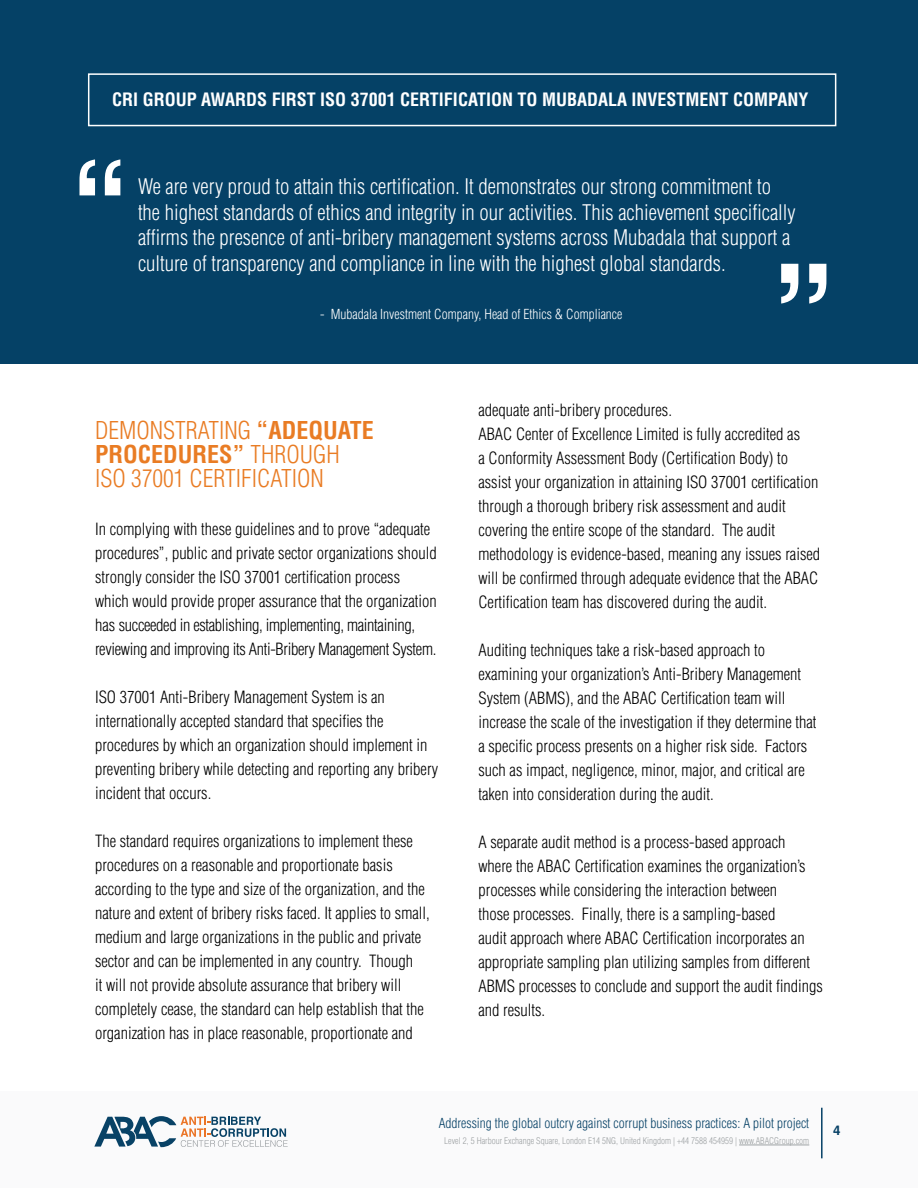
<style>
.page{position:relative;width:918px;height:1188px;background:#fff}
.page>*{position:absolute;margin:0;border:0;box-sizing:border-box;transform-origin:0 0}
.t1{font:300 condensed 24px/24px "Helvetica";color:#e97c24}
.t2{font:300 condensed 21px/25.5px "Helvetica";color:#fff}
.t3{font:700 condensed 18px "Helvetica";color:#fff}
.t4{font:300 condensed 16.5px/24px "Helvetica";color:#000}
.t5{font:300 condensed 13.5px "Helvetica";color:#064166}
.t6{font:300 condensed 13.5px "Helvetica";color:#fff}
.t7{font:700 13.5px "Helvetica Greek";color:#074166}
.t8{font:300 condensed 9px "Helvetica";color:#9da1a3}
.s1{font-weight:700}
</style>
<div class="page">
<div style="left:0;top:1091px;width:918px;height:97px;background:#fafafb"></div>
<hr style="left:739px;top:1145px;width:70px;height:1px;background:#9da1a3">
<svg style="left:94px;top:1116px;width:194px;height:31px"></svg>
<hr style="left:821px;top:1108px;width:2px;height:50px;background:#064166">
<div style="left:0;top:0;width:917px;height:364px;background:#054166"></div>
<svg style="left:781px;top:264px;width:45px;height:40px"></svg>
<svg style="left:79px;top:159px;width:41px;height:36px"></svg>
<div style="left:88px;top:73px;width:748px;height:53px;border:2px solid #fff"></div>
<p class="t3" style="left:112px;top:88px;width:698px">CRI GROUP AWARDS FIRST ISO 37001 CERTIFICATION TO MUBADALA INVESTMENT COMPANY</p>
<p class="t2" style="left:138px;top:174px;width:659px">We are very proud to attain this certification. It demonstrates our strong commitment to the highest standards of ethics and integrity in our activities. This achievement specifically affirms the presence of anti-bribery management systems across Mubadala that support a culture of transparency and compliance in line with the highest global standards.</p>
<p class="t6" style="left:320px;top:306px;width:304px">- Mubadala Investment Company, Head of Ethics &amp; Compliance</p>
<h1 class="t1" style="left:95px;top:418px;width:280px">DEMONSTRATING <span class="s1">“ADEQUATE<br>PROCEDURES”</span> THROUGH<br>ISO 37001 CERTIFICATION</h1>
<p class="t4" style="left:95px;top:517px;width:343px">In complying with these guidelines and to prove “adequate procedures”, public and private sector organizations should strongly consider the ISO 37001 certification process which would provide proper assurance that the organization has succeeded in establishing, implementing, maintaining, reviewing and improving its Anti-Bribery Management System.</p>
<p class="t4" style="left:95px;top:685px;width:345px">ISO 37001 Anti-Bribery Management System is an internationally accepted standard that specifies the procedures by which an organization should implement in preventing bribery while detecting and reporting any bribery incident that occurs.</p>
<p class="t4" style="left:95px;top:829px;width:336px">The standard requires organizations to implement these procedures on a reasonable and proportionate basis according to the type and size of the organization, and the nature and extent of bribery risks faced. It applies to small, medium and large organizations in the public and private sector and can be implemented in any country. Though<br>it will not provide absolute assurance that bribery will completely cease, the standard can help establish that the organization has in place reasonable, proportionate and</p>
<p class="t4" style="left:478px;top:398px;width:343px">adequate anti-bribery procedures.<br>ABAC Center of Excellence Limited is fully accredited as<br>a Conformity Assessment Body (Certification Body) to assist your organization in attaining ISO 37001 certification through a thorough bribery risk assessment and audit covering the entire scope of the standard. The audit methodology is evidence-based, meaning any issues raised will be confirmed through adequate evidence that the ABAC Certification team has discovered during the audit.</p>
<p class="t4" style="left:478px;top:638px;width:340px">Auditing techniques take a risk-based approach to examining your organization’s Anti-Bribery Management System (ABMS), and the ABAC Certification team will increase the scale of the investigation if they determine that a specific process presents on a higher risk side. Factors such as impact, negligence, minor, major, and critical are taken into consideration during the audit.</p>
<p class="t4" style="left:478px;top:830px;width:346px">A separate audit method is a process-based approach where the ABAC Certification examines the organization’s processes while considering the interaction between<br>those processes. Finally, there is a sampling-based<br>audit approach where ABAC Certification incorporates an appropriate sampling plan utilizing samples from different ABMS processes to conclude and support the audit findings and results.</p>
<p class="t5" style="left:439px;top:1114px;width:372px">Addressing the global outcry against corrupt business practices: A pilot project</p>
<p class="t8" style="left:444px;top:1135px;width:366px">Level 2, 5 Harbour Exchange Square, London E14 5NG, United Kingdom | +44 7588 454959 | www.ABACGroup.com</p>
<p class="t7" style="left:833px;top:1122px;width:9px">4</p>
</div>
